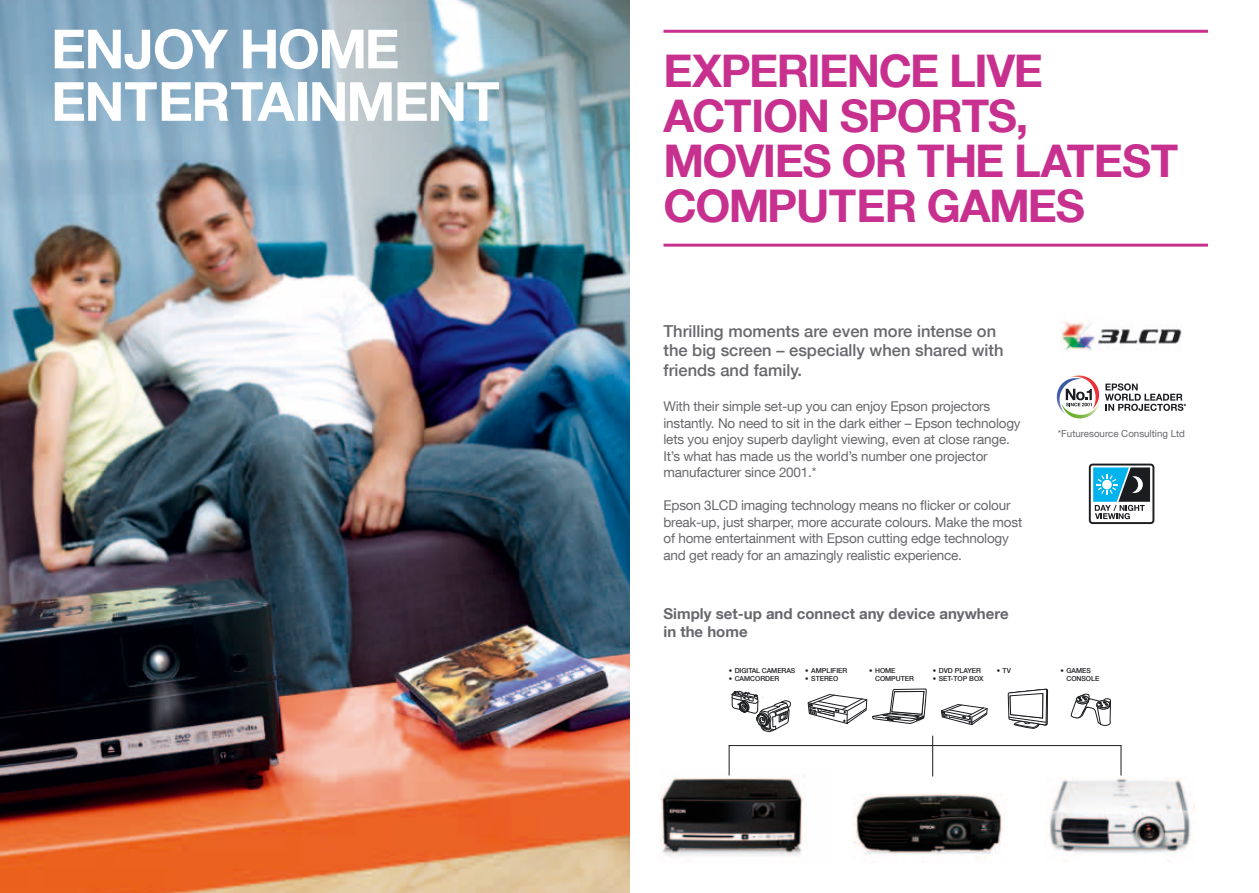
<style>
.page{position:relative;width:1259px;height:893px;background:#fff}
.page>*{position:absolute;margin:0;border:0;box-sizing:border-box;transform-origin:0 0}
.t1{font:700 54px/52.5px "Helvetica Neue LT Com";letter-spacing:-.03em;color:#fff}
.t2{font:700 45px/45px "Helvetica Neue LT Com";letter-spacing:-.03em;color:#c7308e}
.t3{font:500 16.5px/19.5px "Helvetica Neue LT Com";color:#68676c}
.t4{font:700 15px/18px "Helvetica Neue LT Com";color:#68676c}
.t5{font:13.5px/16.5px "Helvetica Neue LT Com";letter-spacing:-.015em;color:#68676c}
.t6{font:9.75px "Helvetica Neue LT Com";color:#68676c}
.t7{font:500 6.9px/8.4px "Helvetica Neue LT Com";color:#1b1c20}
</style>
<div class="page">
<img style="left:0;top:0;width:629px;height:893px">
<img style="left:660px;top:769px;width:147px;height:88px">
<img style="left:1049px;top:778px;width:145px;height:84px">
<img style="left:1061px;top:320px;width:120px;height:31px">
<hr style="left:729px;top:745px;width:1px;height:30px;background:#1b1c20">
<hr style="left:932px;top:736px;width:1px;height:40px;background:#1b1c20">
<hr style="left:1120px;top:745px;width:1px;height:30px;background:#1b1c20">
<hr style="left:729px;top:745px;width:392px;height:1px;background:#1b1c20">
<svg style="left:1088px;top:464px;width:66px;height:60px"></svg>
<svg style="left:1056px;top:375px;width:130px;height:44px"></svg>
<hr style="left:663px;top:30px;width:545px;height:3px;background:#c7308e">
<hr style="left:663px;top:244px;width:545px;height:3px;background:#c7308e">
<img style="left:853px;top:793px;width:149px;height:65px">
<svg style="left:731px;top:690px;width:59px;height:43px"></svg>
<svg style="left:807px;top:689px;width:119px;height:35px"></svg>
<svg style="left:941px;top:704px;width:46px;height:21px"></svg>
<svg style="left:1008px;top:689px;width:40px;height:40px"></svg>
<svg style="left:1071px;top:694px;width:39px;height:32px"></svg>
<h1 class="t1" style="left:51px;top:21px;width:450px">ENJOY HOME<br>ENTERTAINMENT</h1>
<h2 class="t2" style="left:663px;top:47px;width:381px">EXPERIENCE LIVE<br>ACTION SPORTS, movies</h2>
<h2 class="t2" style="left:663px;top:137px;width:516px;text-indent:178px">OR THE LATEST<br>COMPUTER GAMES</h2>
<p class="t3" style="left:663px;top:321px;width:341px">Thrilling moments are even more intense on the big screen – especially when shared with friends and family.</p>
<p class="t5" style="left:663px;top:398px;width:359px">With their simple set-up you can enjoy Epson projectors instantly. No need to sit in the dark either – Epson technology lets you enjoy superb daylight viewing, even at close range.<br>It’s what has made us the world’s number one projector manufacturer since 2001.*</p>
<p class="t5" style="left:663px;top:497px;width:360px">Epson 3LCD imaging technology means no flicker or colour break-up, just sharper, more accurate colours. Make the most of home entertainment with Epson cutting edge technology and get ready for an amazingly realistic experience.</p>
<p class="t4" style="left:663px;top:604px;width:347px">Simply set-up and connect any device anywhere in the home</p>
<p class="t6" style="left:1058px;top:428px;width:129px">*Futuresource Consulting Ltd</p>
<p class="t7" style="left:729px;top:666px;width:68px">• DIGITAL CAMERAS</p>
<p class="t7" style="left:729px;top:674px;width:52px">• CAMCORDER</p>
<p class="t7" style="left:805px;top:666px;width:44px">• AMPLIFIER</p>
<p class="t7" style="left:805px;top:674px;width:35px">• STEREO</p>
<p class="t7" style="left:875px;top:666px;width:40px;text-indent:-6px">• HOME<br>COMPUTER</p>
<p class="t7" style="left:933px;top:666px;width:50px">• DVD PLAYER</p>
<p class="t7" style="left:933px;top:674px;width:52px">• SET-TOP BOX</p>
<p class="t7" style="left:996px;top:666px;width:16px">• TV</p>
<p class="t7" style="left:1066px;top:666px;width:34px;text-indent:-6px">• GAMES<br>CONSOLE</p>
</div>
